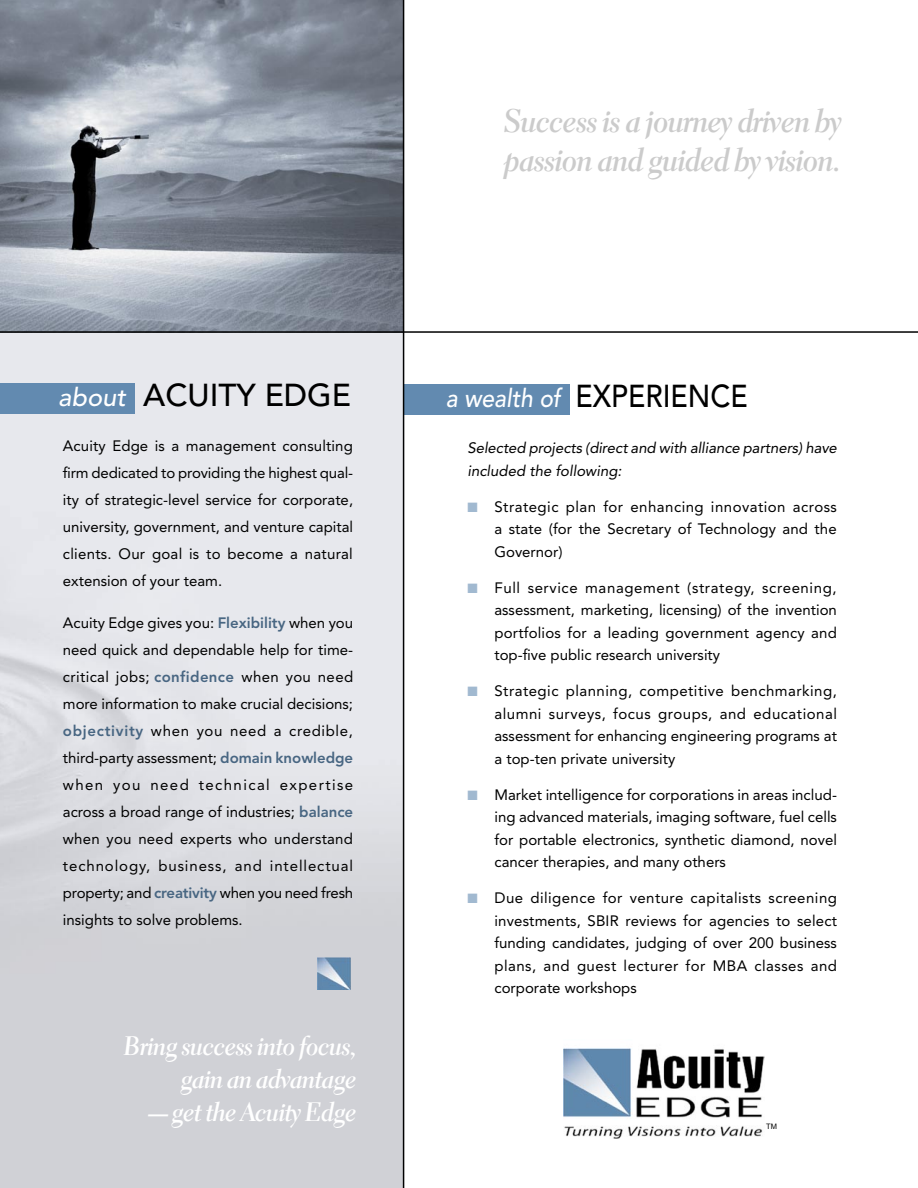
<style>
.page{position:relative;width:918px;height:1188px;background:#fff}
.page>*{position:absolute;margin:0;border:0;box-sizing:border-box;transform-origin:0 0}
.t1{font:33px/38.2px "Electra LH Bold Cursive Display";color:#cbcbcb}
.t2{font:500 31.5px "Avenir";color:#000;scale:.9 1}
.t3{font:500 31.5px "Avenir";color:#000}
.t4{font:27px/33px "Electra LH Bold Cursive Display";color:#fff;text-align:right}
.Normal__Web{font:15px/27px "Avenir";color:#000;text-align:justify}
.t5{font:italic 15px/22.5px "Avenir";letter-spacing:-.005em;color:#000}
.t6{font:7.5px "Arial";color:#000}
.s1{font-style:italic;font-size:25.5px;color:#fff}
.s2{font-weight:800;color:#486682}
.s3{color:#a1b9d0}
</style>
<div class="page">
<div style="left:404px;top:385px;width:166px;height:30px;background:#628ab0"></div>
<img style="left:0;top:333px;width:403px;height:855px">
<div style="left:0;top:383px;width:135px;height:31px;background:#628ab0"></div>
<img style="left:0;top:0;width:403px;height:331px">
<img style="left:564px;top:1048px;width:200px;height:90px">
<hr style="left:403px;top:0;width:1px;height:1188px;background:#000">
<hr style="left:0;top:331px;width:918px;height:2px;background:#000">
<img style="left:318px;top:957px;width:33px;height:33px">
<p class="t3" style="left:58px;top:376px;width:294px"><span class="s1">about</span> ACUITY EDGE</p>
<p class="Normal__Web" style="left:63px;top:432px;width:292px">Acuity Edge is a management consulting firm dedicated to providing the highest qual&shy;ity of strategic-level service for corporate, university, government, and venture capital clients. Our goal is to become a natural extension of your team.</p>
<p class="Normal__Web" style="left:63px;top:609px;width:292px">Acuity Edge gives you: <span class="s2">Flexibility</span> when you need quick and dependable help for time&shy;critical jobs; <span class="s2">confidence</span> when you need more information to make crucial decisions; <span class="s2">objectivity</span> when you need a credible, third-party assessment; <span class="s2">domain knowledge </span>when you need technical expertise across a broad range of industries; <span class="s2">balance </span>when you need experts who understand technology, business, and intellectual property; and <span class="s2">creativity</span> when you need fresh insights to solve problems.</p>
<p class="t4" style="left:124px;top:1030px;width:234px">Bring success into focus, gain an advantage —get the Acuity Edge</p>
<p class="t1" style="left:505px;top:102px;width:339px">Success is a journey driven by passion and guided by vision.</p>
<p class="t2" style="left:446px;top:378px;width:337px"><span class="s1">a wealth of</span> EXPERIENCE</p>
<p class="t5" style="left:467px;top:437px;width:371px">Selected projects (direct and with alliance partners) have included the following:</p>
<p class="Normal__Web" style="left:494px;top:495px;width:344px;line-height:22.5px;text-indent:-27px"><span class="s3">■</span> Strategic plan for enhancing innovation across a state (for the Secretary of Technology and the Governor)</p>
<p class="Normal__Web" style="left:494px;top:576px;width:344px;line-height:22.5px;text-indent:-27px"><span class="s3">■</span> Full service management (strategy, screening, assessment, marketing, licensing) of the invention portfolios for a leading government agency and top-five public research university</p>
<p class="Normal__Web" style="left:494px;top:680px;width:344px;line-height:22.5px;text-indent:-27px"><span class="s3">■</span> Strategic planning, competitive benchmarking, alumni surveys, focus groups, and educational assessment for enhancing engineering programs at a top-ten private university</p>
<p class="Normal__Web" style="left:494px;top:783px;width:344px;line-height:22.5px;text-indent:-27px"><span class="s3">■</span> Market intelligence for corporations in areas includ&shy;ing advanced materials, imaging software, fuel cells for portable electronics, synthetic diamond, novel cancer therapies, and many others</p>
<p class="Normal__Web" style="left:494px;top:887px;width:344px;line-height:22.5px;text-indent:-27px"><span class="s3">■</span> Due diligence for venture capitalists screening investments, SBIR reviews for agencies to select funding candidates, judging of over 200 business plans, and guest lecturer for MBA classes and corporate workshops</p>
<p class="t6" style="left:766px;top:1122px;width:12px">TM</p>
</div>
